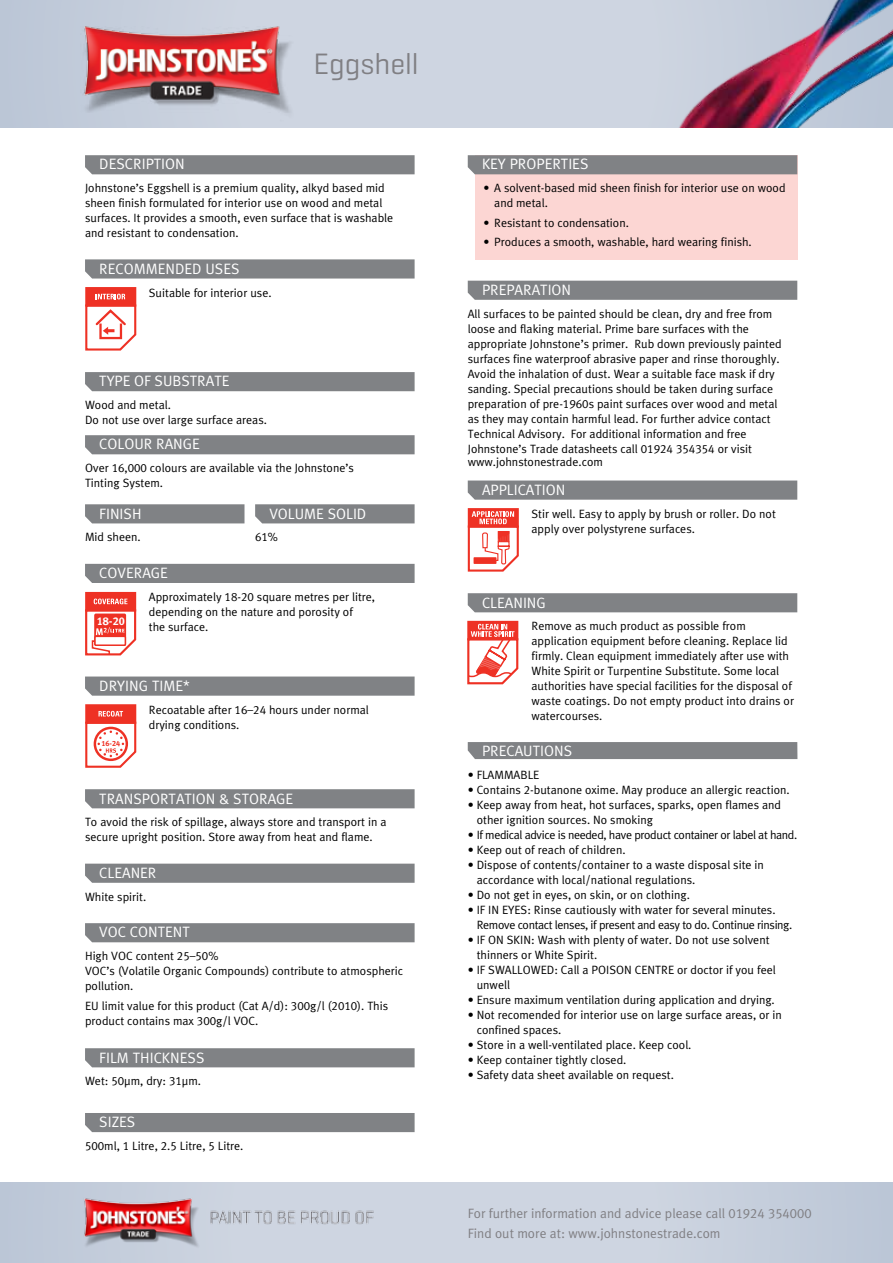
<style>
.page{position:relative;width:893px;height:1263px;background:#fff}
.page>*{position:absolute;margin:0;border:0;box-sizing:border-box;transform-origin:0 0}
.t1{font:30px "Geogrotesque";color:#807f83}
.t2{font:15px "Meta Plus Normal";color:#fff}
.t3{font:13.5px/19.5px "Meta Plus Normal";color:#807f83}
.t4{font:12px/15px "Meta Plus Normal";color:#000}
.t5{font:12px/15px "Meta Plus Normal";letter-spacing:-.03em;color:#000}
.t6{font:11.25px "Meta Plus Bold Caps";color:#fff}
.t7{font:7.5px "Meta Plus Bold Caps";color:#ee3124}
</style>
<div class="page">
<svg style="left:0;top:0;width:652px;height:128px;background:#cbd2df"></svg>
<img style="left:64px;top:10px;width:245px;height:118px">
<img style="left:652px;top:0;width:241px;height:128px">
<div style="left:0;top:1182px;width:893px;height:81px;background:linear-gradient(to right,#c9d1de,#c9d1de)"></div>
<img style="left:78px;top:1191px;width:299px;height:63px">
<div style="left:475px;top:155px;width:322px;height:104px;background:#fcd6d3"></div>
<div style="left:468px;top:742px;width:329px;height:17px;background:#808285"></div>
<div style="left:85px;top:155px;width:330px;height:19px;background:#808285"></div>
<div style="left:468px;top:281px;width:329px;height:19px;background:#808285"></div>
<div style="left:468px;top:155px;width:329px;height:19px;background:#808285"></div>
<svg style="left:85px;top:259px;width:330px;height:20px;background:#86878a"></svg>
<div style="left:86px;top:288px;width:49px;height:17px;background:#ee3124"></div>
<div style="left:85px;top:287px;width:51px;height:20px;border:2px solid #ee3124"></div>
<svg style="left:85px;top:294px;width:51px;height:57px"></svg>
<svg style="left:468px;top:480px;width:329px;height:20px;background:#85878a"></svg>
<svg style="left:468px;top:508px;width:51px;height:64px"></svg>
<div style="left:468px;top:593px;width:329px;height:19px;background:#808285"></div>
<div style="left:468px;top:621px;width:50px;height:19px;background:#ee3124"></div>
<svg style="left:468px;top:624px;width:51px;height:61px"></svg>
<div style="left:85px;top:923px;width:330px;height:19px;background:#808285"></div>
<div style="left:85px;top:1048px;width:330px;height:19px;background:#808285"></div>
<div style="left:85px;top:864px;width:330px;height:19px;background:#808285"></div>
<div style="left:85px;top:789px;width:330px;height:19px;background:#808285"></div>
<div style="left:85px;top:504px;width:159px;height:19px;background:#808285"></div>
<svg style="left:255px;top:504px;width:160px;height:19px;background:#838588"></svg>
<div style="left:85px;top:435px;width:330px;height:19px;background:#808285"></div>
<div style="left:85px;top:372px;width:330px;height:19px;background:#808285"></div>
<div style="left:85px;top:564px;width:330px;height:19px;background:#808285"></div>
<div style="left:85px;top:592px;width:51px;height:19px;background:#ee3124"></div>
<svg style="left:85px;top:598px;width:51px;height:57px"></svg>
<svg style="left:85px;top:676px;width:330px;height:20px;background:#86878a"></svg>
<div style="left:85px;top:704px;width:51px;height:20px;background:#ee3124;border:2px solid #ee3124"></div>
<svg style="left:85px;top:711px;width:51px;height:57px"></svg>
<div style="left:85px;top:1113px;width:330px;height:19px;background:#808285"></div>
<h1 class="t1" style="left:313px;top:45px;width:107px">Eggshell</h1>
<p class="t2" style="left:99px;top:156px;width:87px">DESCRIPTION</p>
<p class="t4" style="left:85px;top:181px;width:310px">Johnstone’s Eggshell is a premium quality, alkyd based mid sheen finish formulated for interior use on wood and metal surfaces. It provides a smooth, even surface that is washable and resistant to condensation.</p>
<p class="t2" style="left:99px;top:260px;width:142px">RECOMMENDED USES</p>
<p class="t4" style="left:149px;top:285px;width:124px">Suitable for interior use.</p>
<p class="t2" style="left:99px;top:372px;width:132px">TYPE OF SUBSTRATE</p>
<p class="t4" style="left:85px;top:397px;width:183px">Wood and metal.<br>Do not use over large surface areas.</p>
<p class="t2" style="left:99px;top:436px;width:102px">COLOUR RANGE</p>
<p class="t4" style="left:85px;top:460px;width:270px">Over 16,000 colours are available via the Johnstone’s<br>Tinting System.</p>
<p class="t2" style="left:99px;top:505px;width:44px">FINISH</p>
<p class="t4" style="left:85px;top:530px;width:57px">Mid sheen.</p>
<p class="t2" style="left:269px;top:505px;width:99px">VOLUME SOLID</p>
<p class="t4" style="left:255px;top:530px;width:24px">61%</p>
<p class="t2" style="left:99px;top:564px;width:70px">COVERAGE</p>
<p class="t4" style="left:149px;top:589px;width:228px">Approximately 18-20 square metres per litre, depending on the nature and porosity of<br>the surface.</p>
<p class="t6" style="left:97px;top:614px;width:29px">18-20</p>
<p class="t2" style="left:99px;top:677px;width:92px">DRYING TIME*</p>
<p class="t4" style="left:149px;top:702px;width:222px">Recoatable after 16–24 hours under normal drying conditions.</p>
<p class="t7" style="left:101px;top:739px;width:20px">16-24</p>
<p class="t2" style="left:99px;top:790px;width:196px">TRANSPORTATION &amp; STORAGE</p>
<p class="t4" style="left:85px;top:814px;width:303px">To avoid the risk of spillage, always store and transport in a secure upright position. Store away from heat and flame.</p>
<p class="t2" style="left:99px;top:864px;width:59px">CLEANER</p>
<p class="t4" style="left:85px;top:889px;width:63px">White spirit.</p>
<p class="t2" style="left:99px;top:923px;width:92px">VOC CONTENT</p>
<p class="t4" style="left:85px;top:948px;width:320px">High VOC content 25–50%<br>VOC’s (Volatile Organic Compounds) contribute to atmospheric pollution.</p>
<p class="t4" style="left:85px;top:998px;width:305px">EU limit value for this product (Cat A/d): 300g/l (2010). This product contains max 300g/l VOC.</p>
<p class="t2" style="left:99px;top:1049px;width:107px">FILM THICKNESS</p>
<p class="t4" style="left:85px;top:1073px;width:117px">Wet: 50µm, dry: 31µm.</p>
<p class="t2" style="left:99px;top:1113px;width:37px">SIZES</p>
<p class="t4" style="left:85px;top:1138px;width:160px">500ml, 1 Litre, 2.5 Litre, 5 Litre.</p>
<p class="t2" style="left:482px;top:156px;width:108px">KEY PROPERTIES</p>
<p class="t4" style="left:494px;top:181px;width:293px;text-indent:-11px">• A solvent-based mid sheen finish for interior use on wood and metal.</p>
<p class="t4" style="left:484px;top:215px;width:147px">• Resistant to condensation.</p>
<p class="t4" style="left:484px;top:234px;width:270px">• Produces a smooth, washable, hard wearing finish.</p>
<p class="t2" style="left:482px;top:281px;width:91px">PREPARATION</p>
<p class="t4" style="left:468px;top:306px;width:315px">All surfaces to be painted should be clean, dry and free from loose and flaking material. Prime bare surfaces with the appropriate Johnstone’s primer. Rub down previously painted surfaces fine waterproof abrasive paper and rinse thoroughly.<br>Avoid the inhalation of dust. Wear a suitable face mask if dry sanding. Special precautions should be taken during surface preparation of pre-1960s paint surfaces over wood and metal as they may contain harmful lead. For further advice contact Technical Advisory. For additional information and free Johnstone’s Trade datasheets call 01924 354354 or visit</p>
<p class="t4" style="left:468px;top:454px;width:137px">www.johnstonestrade.com</p>
<p class="t2" style="left:482px;top:481px;width:85px">APPLICATION</p>
<p class="t4" style="left:531px;top:506px;width:246px">Stir well. Easy to apply by brush or roller. Do not apply over polystyrene surfaces.</p>
<p class="t2" style="left:482px;top:594px;width:65px">CLEANING</p>
<p class="t4" style="left:531px;top:618px;width:264px">Remove as much product as possible from application equipment before cleaning. Replace lid firmly. Clean equipment immediately after use with White Spirit or Turpentine Substitute. Some local authorities have special facilities for the disposal of waste coatings. Do not empty product into drains or watercourses.</p>
<p class="t2" style="left:482px;top:742px;width:92px">PRECAUTIONS</p>
<p class="t4" style="left:468px;top:767px;width:73px">• FLAMMABLE</p>
<p class="t4" style="left:468px;top:782px;width:323px">• Contains 2-butanone oxime. May produce an allergic reaction.</p>
<p class="t4" style="left:477px;top:797px;width:306px;text-indent:-9px">• Keep away from heat, hot surfaces, sparks, open flames and other ignition sources. No smoking</p>
<p class="t5" style="left:468px;top:827px;width:331px">• If medical advice is needed, have product container or label at hand.</p>
<p class="t4" style="left:468px;top:842px;width:159px">• Keep out of reach of children.</p>
<p class="t4" style="left:477px;top:857px;width:289px;text-indent:-9px">• Dispose of contents/container to a waste disposal site in accordance with local/national regulations.</p>
<p class="t4" style="left:468px;top:887px;width:224px">• Do not get in eyes, on skin, or on clothing.</p>
<p class="t5" style="left:477px;top:902px;width:317px;text-indent:-9px">• IF IN EYES: Rinse cautiously with water for several minutes.<br>Remove contact lenses, if present and easy to do. Continue rinsing.</p>
<p class="t4" style="left:477px;top:932px;width:294px;text-indent:-9px">• IF ON SKIN: Wash with plenty of water. Do not use solvent thinners or White Spirit.</p>
<p class="t4" style="left:477px;top:962px;width:301px;text-indent:-9px">• IF SWALLOWED: Call a POISON CENTRE or doctor if you feel unwell</p>
<p class="t4" style="left:468px;top:992px;width:309px">• Ensure maximum ventilation during application and drying.</p>
<p class="t4" style="left:477px;top:1007px;width:307px;text-indent:-9px">• Not recomended for interior use on large surface areas, or in confined spaces.</p>
<p class="t4" style="left:468px;top:1037px;width:225px">• Store in a well-ventilated place. Keep cool.</p>
<p class="t4" style="left:468px;top:1052px;width:160px">• Keep container tightly closed.</p>
<p class="t4" style="left:468px;top:1067px;width:208px">• Safety data sheet available on request.</p>
<p class="t3" style="left:468px;top:1203px;width:345px">For further information and advice please call 01924 354000<br>Find out more at: www.johnstonestrade.com</p>
</div>
